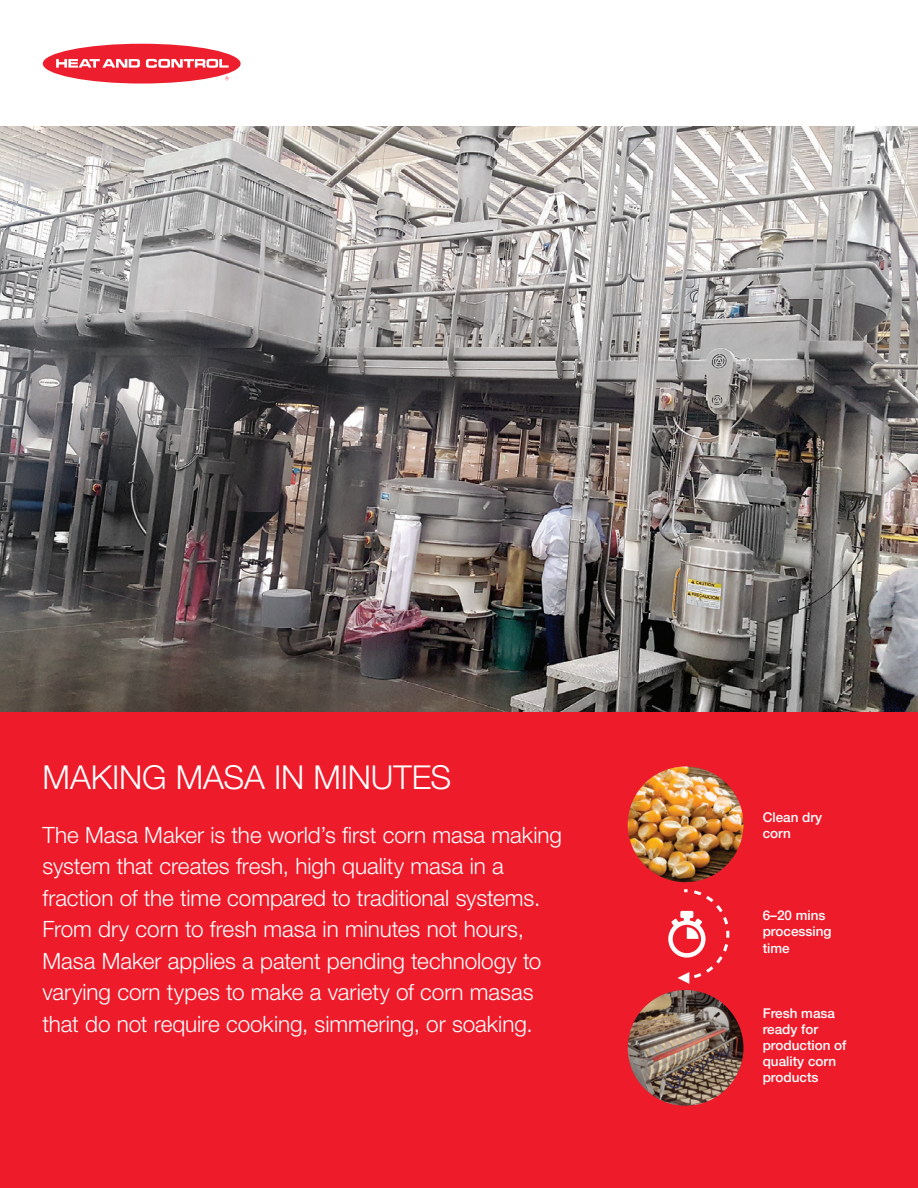
<style>
.page{position:relative;width:918px;height:1188px;background:#fff}
.page>*{position:absolute;margin:0;border:0;box-sizing:border-box;transform-origin:0 0}
.paragraph_header{font:300 33px "Helvetica Neue LT Std";letter-spacing:-.005em;color:#fff}
.white_body_text_larg{font:300 22.5px/31.5px "Helvetica Neue LT Std";letter-spacing:-.005em;color:#fff}
.t1{font:500 13.5px/16.2px "Helvetica Neue LT Std";color:#fff}
</style>
<div class="page">
<img style="left:0;top:126px;width:918px;height:587px">
<div style="left:43px;top:44px;width:198px;height:40px;background:#ed1e2d;border-radius:50%"></div>
<svg style="left:225px;top:76px;width:4px;height:4px"></svg>
<svg style="left:146px;top:59px;width:83px;height:9px"></svg>
<svg style="left:56px;top:59px;width:84px;height:9px"></svg>
<div style="left:0;top:713px;width:918px;height:475px;background:#ee1b2b"></div>
<img style="left:628px;top:990px;width:115px;height:116px;border-radius:58px">
<img style="left:628px;top:766px;width:115px;height:116px;border-radius:58px">
<svg style="left:668px;top:889px;width:62px;height:95px"></svg>
<p class="paragraph_header" style="left:43px;top:757px;width:410px">MAKING MASA IN MINUTES</p>
<p class="white_body_text_larg" style="left:43px;top:818px;width:521px">The Masa Maker is the world’s first corn masa making system that creates fresh, high quality masa in a fraction of the time compared to traditional systems.<br>From dry corn to fresh masa in minutes not hours, Masa Maker applies a patent pending technology to varying corn types to make a variety of corn masas that do not require cooking, simmering, or soaking.</p>
<p class="t1" style="left:763px;top:809px;width:61px">Clean dry corn</p>
<p class="t1" style="left:763px;top:907px;width:70px">6–20 mins processing time</p>
<p class="t1" style="left:763px;top:1005px;width:85px">Fresh masa ready for production of quality corn products</p>
</div>
